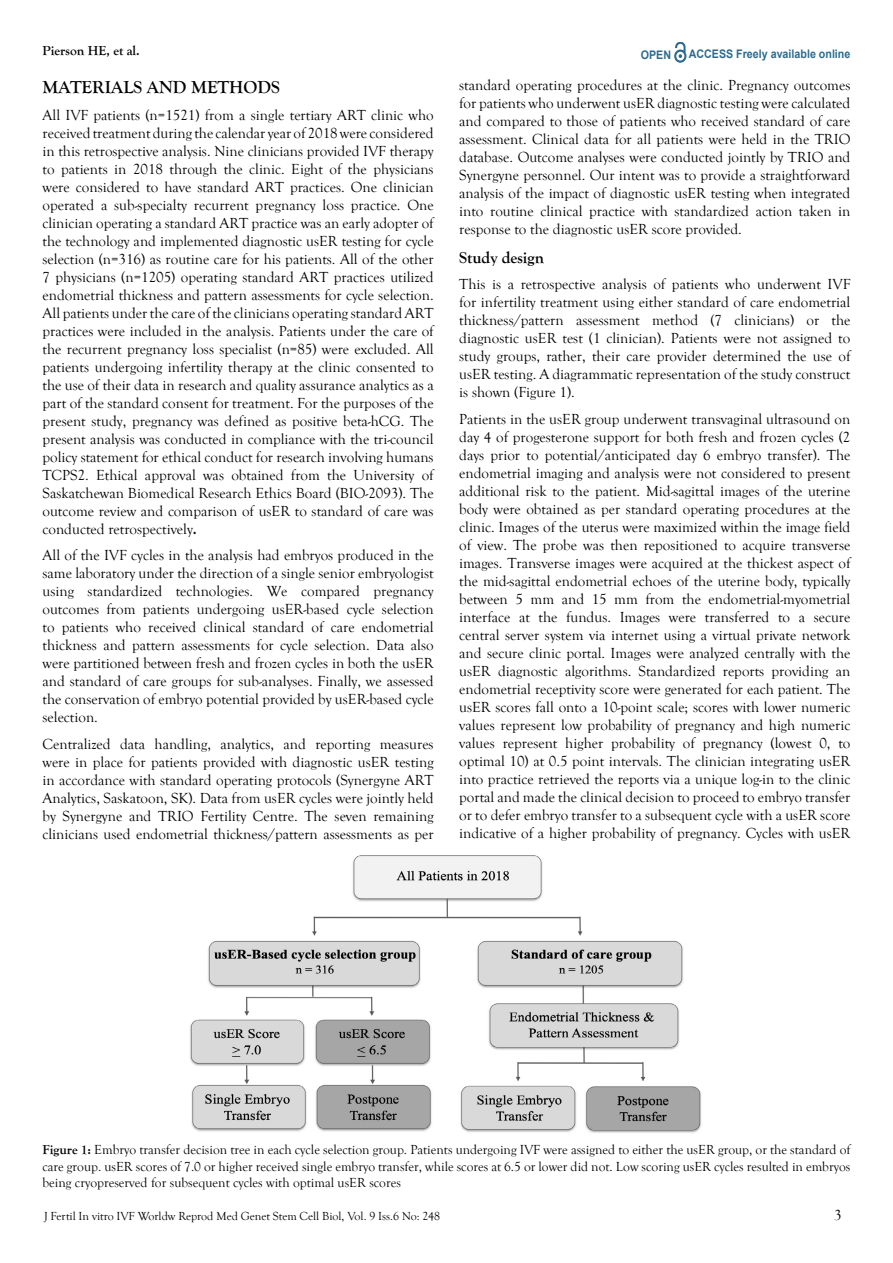
<style>
.page{position:relative;width:893px;height:1263px;background:#fff}
.page>*{position:absolute;margin:0;border:0;box-sizing:border-box;transform-origin:0 0}
.t1{font:700 18px "Goudy Old Style T";color:#000}
.t2{font:700 16.5px "Goudy Old Style T";color:#000}
.t3{font:15px/18px "Goudy Old Style T";color:#000;text-align:justify}
.t4{font:13.5px/16.2px "Goudy Old Style T";color:#000;text-align:justify}
.t5{font:700 13.5px "Goudy Old Style T";color:#000}
.t6{font:12px "Goudy Old Style T";color:#000}
.t7{font:700 11.85px "Arial";color:#2e6b8f;scale:.91 1}
.s1{font-weight:700}
</style>
<div class="page">
<svg style="left:674px;top:43px;width:12px;height:20px"></svg>
<img style="left:190px;top:855px;width:511px;height:278px">
<p class="t5" style="left:43px;top:43px;width:99px">Pierson HE, et al.</p>
<p class="t7" style="left:641px;top:47px;width:35px">OPEN</p>
<p class="t7" style="left:689px;top:46px;width:179px">ACCESS Freely available online</p>
<p class="t1" style="left:43px;top:77px;width:239px">MATERIALS AND METHODS</p>
<p class="t3" style="left:43px;top:106px;width:393px">All IVF patients (n=1521) from a single tertiary ART clinic who received treatment during the calendar year of 2018 were considered in this retrospective analysis. Nine clinicians provided IVF therapy to patients in 2018 through the clinic. Eight of the physicians were considered to have standard ART practices. One clinician operated a sub-specialty recurrent pregnancy loss practice. One clinician operating a standard ART practice was an early adopter of the technology and implemented diagnostic usER testing for cycle selection (n=316) as routine care for his patients. All of the other 7 physicians (n=1205) operating standard ART practices utilized endometrial thickness and pattern assessments for cycle selection.<br>All patients under the care of the clinicians operating standard ART practices were included in the analysis. Patients under the care of the recurrent pregnancy loss specialist (n=85) were excluded. All patients undergoing infertility therapy at the clinic consented to the use of their data in research and quality assurance analytics as a part of the standard consent for treatment. For the purposes of the present study, pregnancy was defined as positive beta-hCG. The present analysis was conducted in compliance with the tri-council policy statement for ethical conduct for research involving humans TCPS2. Ethical approval was obtained from the University of Saskatchewan Biomedical Research Ethics Board (BIO-2093). The outcome review and comparison of usER to standard of care was conducted retrospectively<span class="s1">.</span></p>
<p class="t3" style="left:43px;top:547px;width:393px">All of the IVF cycles in the analysis had embryos produced in the same laboratory under the direction of a single senior embryologist using standardized technologies. We compared pregnancy outcomes from patients undergoing usER-based cycle selection to patients who received clinical standard of care endometrial thickness and pattern assessments for cycle selection. Data also were partitioned between fresh and frozen cycles in both the usER and standard of care groups for sub-analyses. Finally, we assessed the conservation of embryo potential provided by usER-based cycle selection.</p>
<p class="t3" style="left:43px;top:735px;width:393px">Centralized data handling, analytics, and reporting measures were in place for patients provided with diagnostic usER testing in accordance with standard operating protocols (Synergyne ART Analytics, Saskatoon, SK). Data from usER cycles were jointly held by Synergyne and TRIO Fertility Centre. The seven remaining clinicians used endometrial thickness/pattern assessments as per</p>
<p class="t3" style="left:459px;top:77px;width:393px">standard operating procedures at the clinic. Pregnancy outcomes for patients who underwent usER diagnostic testing were calculated and compared to those of patients who received standard of care assessment. Clinical data for all patients were held in the TRIO database. Outcome analyses were conducted jointly by TRIO and Synergyne personnel. Our intent was to provide a straightforward analysis of the impact of diagnostic usER testing when integrated into routine clinical practice with standardized action taken in response to the diagnostic usER score provided.</p>
<p class="t2" style="left:459px;top:248px;width:86px">Study design</p>
<p class="t3" style="left:459px;top:276px;width:393px">This is a retrospective analysis of patients who underwent IVF for infertility treatment using either standard of care endometrial thickness/pattern assessment method (7 clinicians) or the diagnostic usER test (1 clinician). Patients were not assigned to study groups, rather, their care provider determined the use of usER testing. A diagrammatic representation of the study construct is shown (Figure 1).</p>
<p class="t3" style="left:459px;top:410px;width:393px">Patients in the usER group underwent transvaginal ultrasound on day 4 of progesterone support for both fresh and frozen cycles (2 days prior to potential/anticipated day 6 embryo transfer). The endometrial imaging and analysis were not considered to present additional risk to the patient. Mid-sagittal images of the uterine body were obtained as per standard operating procedures at the clinic. Images of the uterus were maximized within the image field of view. The probe was then repositioned to acquire transverse images. Transverse images were acquired at the thickest aspect of the mid-sagittal endometrial echoes of the uterine body, typically between 5 mm and 15 mm from the endometrial-myometrial interface at the fundus. Images were transferred to a secure central server system via internet using a virtual private network and secure clinic portal. Images were analyzed centrally with the usER diagnostic algorithms. Standardized reports providing an endometrial receptivity score were generated for each patient. The usER scores fall onto a 10-point scale; scores with lower numeric values represent low probability of pregnancy and high numeric values represent higher probability of pregnancy (lowest 0, to optimal 10) at 0.5 point intervals. The clinician integrating usER into practice retrieved the reports via a unique log-in to the clinic portal and made the clinical decision to proceed to embryo transfer or to defer embryo transfer to a subsequent cycle with a usER score indicative of a higher probability of pregnancy. Cycles with usER</p>
<p class="t4" style="left:43px;top:1142px;width:809px"><span class="s1">Figure 1:</span> Embryo transfer decision tree in each cycle selection group. Patients undergoing IVF were assigned to either the usER group, or the standard of care group. usER scores of 7.0 or higher received single embryo transfer, while scores at 6.5 or lower did not. Low scoring usER cycles resulted in embryos being cryopreserved for subsequent cycles with optimal usER scores</p>
<p class="t6" style="left:44px;top:1210px;width:398px">J Fertil In vitro IVF Worldw Reprod Med Genet Stem Cell Biol, Vol. 9 Iss.6 No: 248</p>
<p class="t3" style="left:834px;top:1207px;width:9px">3</p>
</div>
